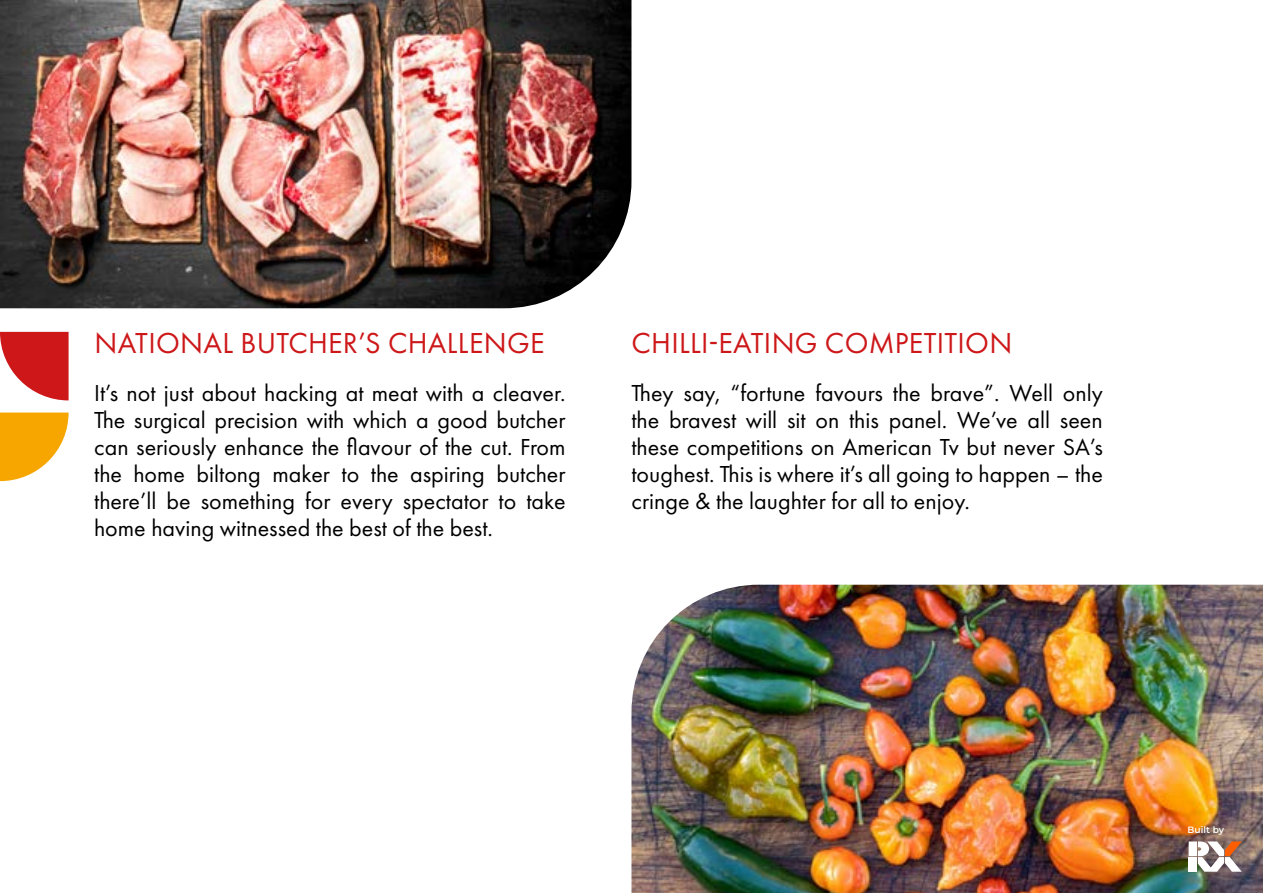
<style>
.page{position:relative;width:1263px;height:893px;background:#fff}
.page>*{position:absolute;margin:0;border:0;box-sizing:border-box;transform-origin:0 0}
.t1{font:30px "Futura PT";letter-spacing:.01em;color:#cd1719}
.t2{font:24px/27px "Futura PT";color:#000;text-align:justify}
.t3{font:600 9.15px "Montserrat";color:#fff}
</style>
<div class="page">
<img style="left:631px;top:585px;width:632px;height:308px">
<img style="left:0;top:0;width:631px;height:308px">
<svg style="left:0;top:332px;width:69px;height:68px"></svg>
<svg style="left:0;top:413px;width:69px;height:68px"></svg>
<svg style="left:1189px;top:841px;width:53px;height:31px"></svg>
<div style="left:1189px;top:857px;width:8px;height:15px;background:#fff"></div>
<p class="t1" style="left:94px;top:325px;width:452px">NATIONAL BUTCHER’S CHALLENGE</p>
<p class="t2" style="left:94px;top:380px;width:473px">It’s not just about hacking at meat with a cleaver.<br>The surgical precision with which a good butcher can seriously enhance the flavour of the cut. From the home biltong maker to the aspiring butcher there’ll be something for every spectator to take home having witnessed the best of the best.</p>
<p class="t1" style="left:632px;top:325px;width:382px">CHILLI-EATING COMPETITION</p>
<p class="t2" style="left:631px;top:380px;width:473px">They say, “fortune favours the brave”. Well only the bravest will sit on this panel. We’ve all seen these competitions on American Tv but never SA’s toughest. This is where it’s all going to happen – the cringe &amp; the laughter for all to enjoy.</p>
<p class="t3" style="left:1187px;top:824px;width:38px">Built by</p>
</div>
